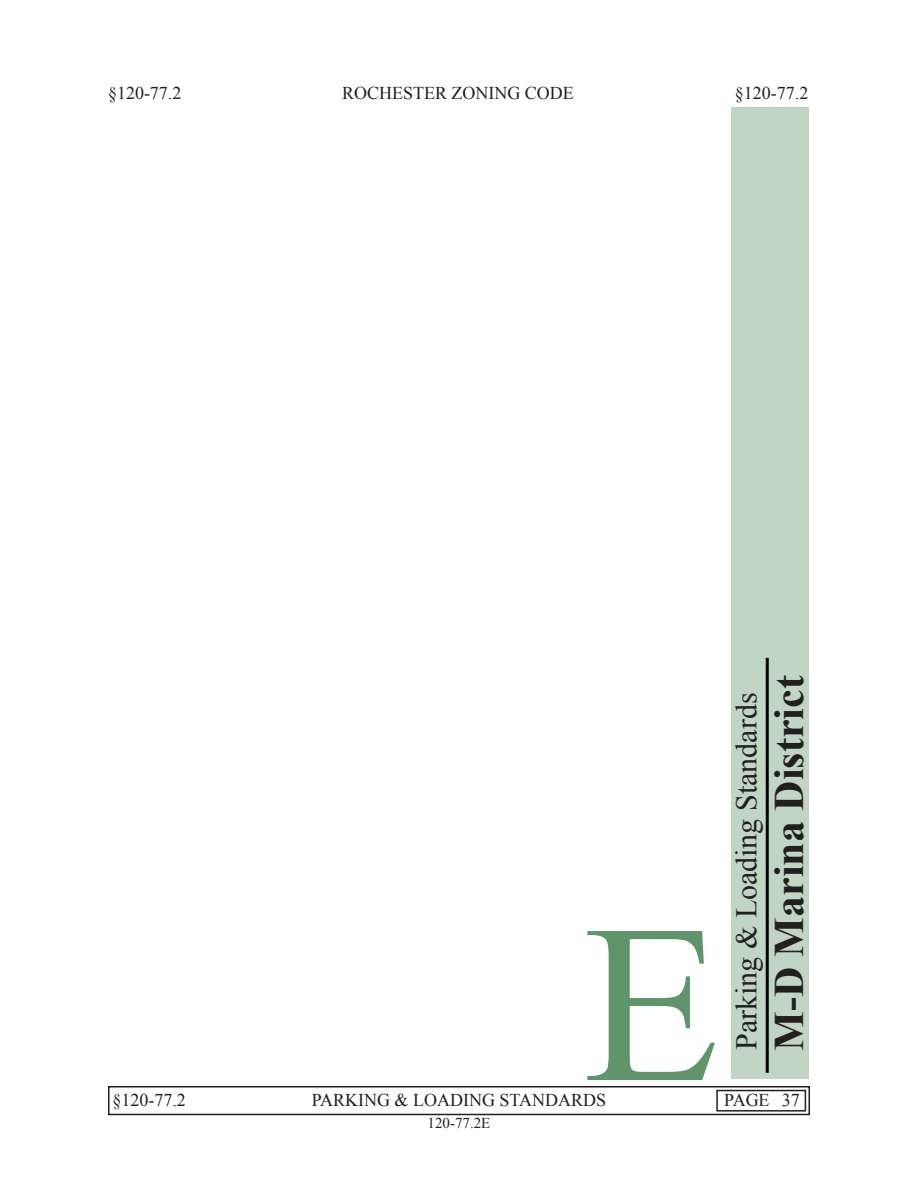
<style>
.page{position:relative;width:918px;height:1188px;background:#fff}
.page>*{position:absolute;margin:0;border:0;box-sizing:border-box;transform-origin:0 0}
.t1{font:225px "Times New Roman";color:#60956c}
.t2{font:700 42px "Times New Roman";color:#231f20}
.t3{font:30px "Times New Roman";color:#231f20}
.t4{font:18px "Times New Roman";color:#231f20}
.t5{font:15px "Times New Roman";color:#231f20}
</style>
<div class="page">
<div style="left:108px;top:1086px;width:702px;height:29px;border:2px solid #231f20"></div>
<div style="left:716px;top:1090px;width:90px;height:22px;border:2px solid #231f20"></div>
<div style="left:732px;top:107px;width:77px;height:972px;background:#c0d5c4"></div>
<hr style="left:766px;top:658px;width:3px;height:415px;background:#000">
<p class="t4" style="left:108px;top:81px;width:75px">§120-77.2</p>
<p class="t4" style="left:342px;top:81px;width:233px">ROCHESTER ZONING CODE</p>
<p class="t4" style="left:735px;top:81px;width:75px">§120-77.2</p>
<p class="t1" style="left:583px;top:853px;width:139px">E</p>
<p class="t3" style="left:726px;top:1050px;width:359px;rotate:-90deg">Parking &amp; Loading Standards</p>
<p class="t2" style="left:760px;top:1051px;width:377px;rotate:-90deg">M-D Marina District</p>
<p class="t4" style="left:112px;top:1088px;width:75px">§120-77.2</p>
<p class="t4" style="left:724px;top:1088px;width:47px">PAGE</p>
<p class="t4" style="left:312px;top:1088px;width:296px">PARKING &amp; LOADING STANDARDS</p>
<p class="t5" style="left:428px;top:1113px;width:64px">120-77.2E</p>
<p class="t4" style="left:782px;top:1088px;width:19px">37</p>
</div>
